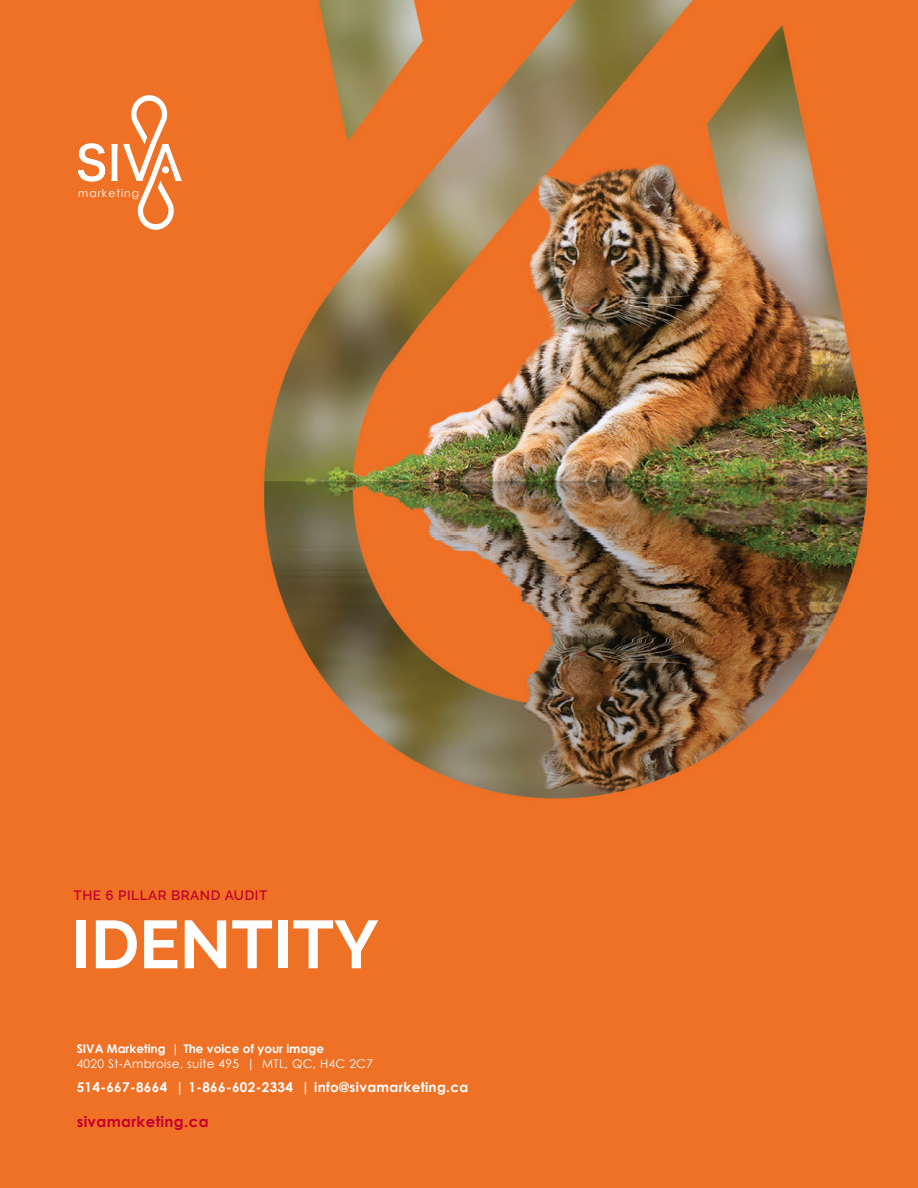
<style>
.page{position:relative;width:918px;height:1188px;background:#fff}
.page>*{position:absolute;margin:0;border:0;box-sizing:border-box;transform-origin:0 0}
.t1{font:700 67.5px "Raleway";color:#fff}
.t2{font:700 15px "Century Gothic";letter-spacing:.025em;color:#c5002e}
.t3{font:700 13.5px "Century Gothic";letter-spacing:.025em;color:#fff}
.t4{font:600 13.5px "Raleway";letter-spacing:.04em;color:#c5002e}
.t5{font:12px "Century Gothic";letter-spacing:.025em;color:#fff}
.t6{font:700 12px "Century Gothic";color:#fff}
.t7{font:10.8px "Century Gothic";letter-spacing:.095em;color:#fff}
</style>
<div class="page">
<img style="left:0;top:0;width:918px;height:1188px">
<svg style="left:78px;top:143px;width:27px;height:38px"></svg>
<svg style="left:111px;top:95px;width:71px;height:135px"></svg>
<p class="t7" style="left:78px;top:186px;width:62px">marketing</p>
<p class="t4" style="left:74px;top:888px;width:195px">THE 6 PILLAR BRAND AUDIT</p>
<h1 class="t1" style="left:72px;top:906px;width:309px">IDENTITY</h1>
<p class="t6" style="left:77px;top:1041px;width:249px">SIVA Marketing | The voice of your image</p>
<p class="t5" style="left:77px;top:1056px;width:298px">4020 St-Ambroise, suite 495 | MTL, QC, H4C 2C7</p>
<p class="t3" style="left:77px;top:1078px;width:393px">514-667-8664 | 1-866-602-2334 | info@sivamarketing.ca</p>
<p class="t2" style="left:77px;top:1112px;width:133px">sivamarketing.ca</p>
</div>
